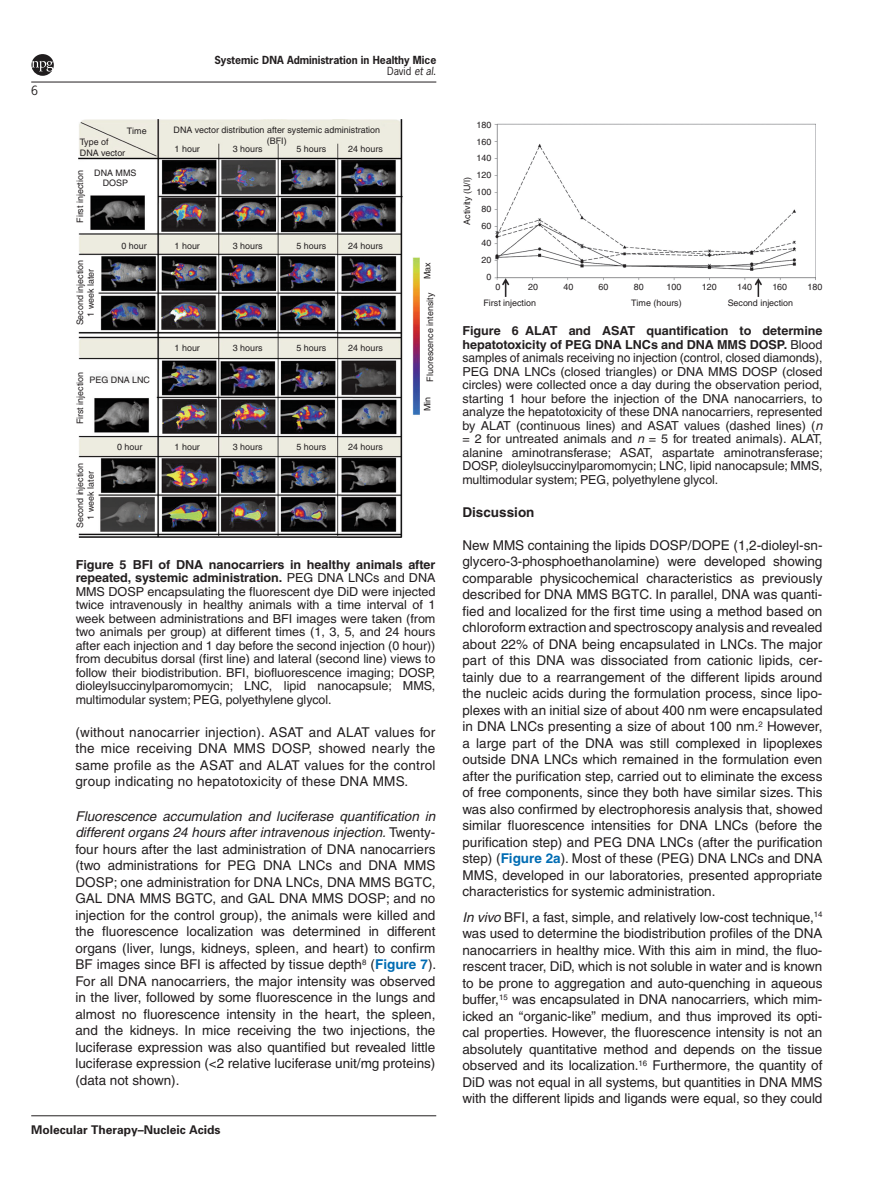
<style>
.page{position:relative;width:893px;height:1191px;background:#fff}
.page>*{position:absolute;margin:0;border:0;box-sizing:border-box;transform-origin:0 0}
.t1{font:13.5px/16.5px "Helvetica";color:#231f20;text-align:justify}
.t2{font:700 13.5px "Helvetica";color:#231f20}
.t3{font:12.3px/13.5px "Helvetica";letter-spacing:-.005em;color:#231f20;text-align:justify}
.t4{font:700 12px "Univers";color:#231f20}
.t5{font:12px "News Gothic";color:#231f20}
.t6{font:700 10.5px/11.7px "News Gothic";color:#231f20;text-align:right}
.t7{font:9px/10.6px "Helvetica";color:#231f20;text-align:center}
.t8{font:8.85px/17px "Helvetica";color:#231f20;text-align:justify}
.s1{font-weight:400}
.s2{font-weight:400;font-style:italic}
.s3{font-weight:700}
.s4{font-style:italic}
.s5{font-weight:700;color:#006cb3}
</style>
<div class="page">
<hr style="left:31px;top:1115px;width:405px;height:1px;background:#231f20">
<hr style="left:31px;top:82px;width:405px;height:1px;background:#231f20">
<svg style="left:31px;top:54px;width:23px;height:22px"></svg>
<img style="left:78px;top:120px;width:342px;height:418px">
<img style="left:495px;top:123px;width:321px;height:174px">
<p class="t5" style="left:31px;top:82px;width:8px">6</p>
<p class="t6" style="left:214px;top:53px;width:223px">Systemic DNA Administration in Healthy Mice<br><span class="s1">David</span> <span class="s2">et al</span><span class="s1">.</span></p>
<p class="t7" style="left:174px;top:124px;width:208px">DNA vector distribution after systemic administration (BFI)</p>
<p class="t7" style="left:348px;top:143px;width:36px">24 hours</p>
<p class="t7" style="left:127px;top:125px;width:21px">Time</p>
<p class="t7" style="left:80px;top:137px;width:47px;text-align:left">Type of<br>DNA vector</p>
<p class="t7" style="left:94px;top:167px;width:44px">DNA MMS<br>DOSP</p>
<p class="t7" style="left:175px;top:143px;width:27px">1 hour</p>
<p class="t7" style="left:233px;top:143px;width:31px">3 hours</p>
<p class="t7" style="left:296px;top:143px;width:31px">5 hours</p>
<p class="t7" style="left:75px;top:223px;width:54px;rotate:-90deg">First injection</p>
<p class="t7" style="left:75px;top:325px;width:67px;rotate:-90deg">Second injection<br>1 week later</p>
<p class="t7" style="left:121px;top:240px;width:27px">0 hour</p>
<p class="t7" style="left:233px;top:240px;width:31px">3 hours</p>
<p class="t7" style="left:175px;top:240px;width:27px">1 hour</p>
<p class="t7" style="left:296px;top:240px;width:31px">5 hours</p>
<p class="t7" style="left:348px;top:240px;width:36px">24 hours</p>
<p class="t7" style="left:75px;top:424px;width:54px;rotate:-90deg">First injection</p>
<p class="t7" style="left:90px;top:374px;width:62px">PEG DNA LNC</p>
<p class="t7" style="left:175px;top:342px;width:27px">1 hour</p>
<p class="t7" style="left:233px;top:342px;width:31px">3 hours</p>
<p class="t7" style="left:296px;top:342px;width:31px">5 hours</p>
<p class="t7" style="left:348px;top:342px;width:36px">24 hours</p>
<p class="t7" style="left:75px;top:528px;width:67px;rotate:-90deg">Second injection<br>1 week later</p>
<p class="t7" style="left:117px;top:441px;width:27px">0 hour</p>
<p class="t7" style="left:233px;top:441px;width:31px">3 hours</p>
<p class="t7" style="left:175px;top:441px;width:27px">1 hour</p>
<p class="t7" style="left:296px;top:441px;width:31px">5 hours</p>
<p class="t7" style="left:348px;top:441px;width:36px">24 hours</p>
<p class="t7" style="left:422px;top:279px;width:18px;rotate:-90deg">Max</p>
<p class="t7" style="left:424px;top:382px;width:90px;rotate:-90deg">Fluorescence intensity</p>
<p class="t7" style="left:422px;top:411px;width:16px;rotate:-90deg">Min</p>
<p class="t3" style="left:76px;top:558px;width:361px"><span class="s3">Figure 5 BFI of DNA nanocarriers in healthy animals after repeated, systemic administration.</span> PEG DNA LNCs and DNA MMS DOSP encapsulating the fluorescent dye DiD were injected twice intravenously in healthy animals with a time interval of 1 week between administrations and BFI images were taken (from two animals per group) at different times (1, 3, 5, and 24 hours after each injection and 1 day before the second injection (0 hour)) from decubitus dorsal (first line) and lateral (second line) views to follow their biodistribution. BFI, biofluorescence imaging; DOSP, dioleylsuccinylparomomycin; LNC, lipid nanocapsule; MMS, multimodular system; PEG, polyethylene glycol.</p>
<p class="t1" style="left:75px;top:724px;width:362px">(without nanocarrier injection). ASAT and ALAT values for the mice receiving DNA MMS DOSP, showed nearly the same profile as the ASAT and ALAT values for the control group indicating no hepatotoxicity of these DNA MMS.</p>
<p class="t1" style="left:75px;top:808px;width:362px"><span class="s4">Fluorescence accumulation and luciferase quantification in different organs 24 hours after intravenous injection.</span> Twenty&shy;four hours after the last administration of DNA nanocarriers (two administrations for PEG DNA LNCs and DNA MMS DOSP; one administration for DNA LNCs, DNA MMS BGTC, GAL DNA MMS BGTC, and GAL DNA MMS DOSP; and no injection for the control group), the animals were killed and the fluorescence localization was determined in different organs (liver, lungs, kidneys, spleen, and heart) to confirm BF images since BFI is affected by tissue depth<sup>8</sup> (<span class="s5">Figure 7</span>).<br>For all DNA nanocarriers, the major intensity was observed in the liver, followed by some fluorescence in the lungs and almost no fluorescence intensity in the heart, the spleen, and the kidneys. In mice receiving the two injections, the luciferase expression was also quantified but revealed little luciferase expression (&lt;2 relative luciferase unit/mg proteins) (data not shown).</p>
<p class="t4" style="left:31px;top:1122px;width:191px">Molecular Therapy–Nucleic Acids</p>
<p class="t8" style="left:476px;top:116px;width:16px">180<br>160<br>140<br>120<br>100</p>
<p class="t8" style="left:458px;top:225px;width:49px;rotate:-90deg">Activity (U/l)</p>
<p class="t8" style="left:481px;top:201px;width:11px;text-align:center">80<br>60<br>40<br>20<br>0</p>
<p class="t8" style="left:702px;top:278px;width:16px">120</p>
<p class="t8" style="left:737px;top:278px;width:16px">140</p>
<p class="t8" style="left:772px;top:278px;width:16px">160</p>
<p class="t8" style="left:808px;top:278px;width:16px">180</p>
<p class="t3" style="left:462px;top:324px;width:362px"><span class="s3">Figure 6 ALAT and ASAT quantification to determine hepatotoxicity of PEG DNA LNCs and DNA MMS DOSP.</span> Blood samples of animals receiving no injection (control, closed diamonds), PEG DNA LNCs (closed triangles) or DNA MMS DOSP (closed circles) were collected once a day during the observation period, starting 1 hour before the injection of the DNA nanocarriers, to analyze the hepatotoxicity of these DNA nanocarriers, represented by ALAT (continuous lines) and ASAT values (dashed lines) (<span class="s4">n </span>= 2 for untreated animals and <span class="s4">n</span> = 5 for treated animals). ALAT, alanine aminotransferase; ASAT, aspartate aminotransferase; DOSP, dioleylsuccinylparomomycin; LNC, lipid nanocapsule; MMS, multimodular system; PEG, polyethylene glycol.</p>
<p class="t8" style="left:495px;top:278px;width:6px">0</p>
<p class="t8" style="left:528px;top:278px;width:11px">20</p>
<p class="t8" style="left:563px;top:278px;width:11px">40</p>
<p class="t8" style="left:599px;top:278px;width:11px">60</p>
<p class="t8" style="left:634px;top:278px;width:11px">80</p>
<p class="t8" style="left:667px;top:278px;width:16px">100</p>
<p class="t8" style="left:483px;top:294px;width:54px">First injection</p>
<p class="t8" style="left:631px;top:294px;width:52px">Time (hours)</p>
<p class="t8" style="left:728px;top:294px;width:67px">Second injection</p>
<p class="t2" style="left:462px;top:504px;width:74px">Discussion</p>
<p class="t1" style="left:462px;top:537px;width:362px">New MMS containing the lipids DOSP/DOPE (1,2-dioleyl-sn&shy;glycero-3-phosphoethanolamine) were developed showing comparable physicochemical characteristics as previously described for DNA MMS BGTC. In parallel, DNA was quanti&shy;fied and localized for the first time using a method based on chloroform extraction and spectroscopy analysis and revealed about 22% of DNA being encapsulated in LNCs. The major part of this DNA was dissociated from cationic lipids, cer&shy;tainly due to a rearrangement of the different lipids around the nucleic acids during the formulation process, since lipo&shy;plexes with an initial size of about 400 nm were encapsulated in DNA LNCs presenting a size of about 100 nm.<sup>2</sup> However, a large part of the DNA was still complexed in lipoplexes outside DNA LNCs which remained in the formulation even after the purification step, carried out to eliminate the excess of free components, since they both have similar sizes. This was also confirmed by electrophoresis analysis that, showed similar fluorescence intensities for DNA LNCs (before the purification step) and PEG DNA LNCs (after the purification step) (<span class="s5">Figure 2a</span>). Most of these (PEG) DNA LNCs and DNA MMS, developed in our laboratories, presented appropriate characteristics for systemic administration.</p>
<p class="t1" style="left:462px;top:909px;width:362px"><span class="s4">In vivo</span> BFI, a fast, simple, and relatively low-cost technique,<sup>14 </sup>was used to determine the biodistribution profiles of the DNA nanocarriers in healthy mice. With this aim in mind, the fluo&shy;rescent tracer, DiD, which is not soluble in water and is known to be prone to aggregation and auto-quenching in aqueous buffer,<sup>15</sup> was encapsulated in DNA nanocarriers, which mim&shy;icked an “organic-like” medium, and thus improved its opti&shy;cal properties. However, the fluorescence intensity is not an absolutely quantitative method and depends on the tissue observed and its localization.<sup>16</sup> Furthermore, the quantity of DiD was not equal in all systems, but quantities in DNA MMS with the different lipids and ligands were equal, so they could</p>
</div>
